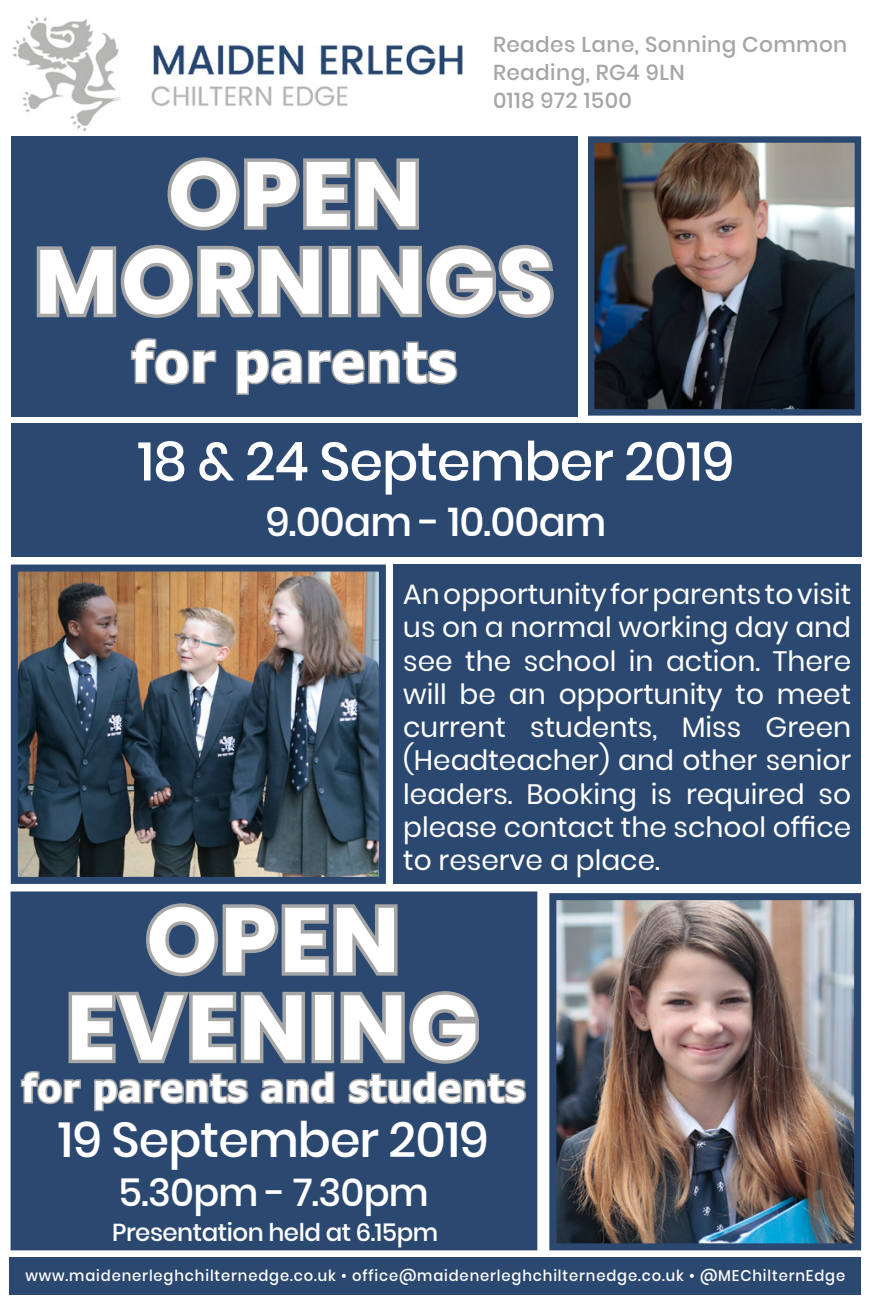
<style>
.page{position:relative;width:874px;height:1300px;background:#fff}
.page>*{position:absolute;margin:0;border:0;box-sizing:border-box;transform-origin:0 0}
.t1{font:700 91px "Poppins";letter-spacing:.03em;color:#fff}
.t2{font:700 55.3px "Tahoma";letter-spacing:.03em;color:#fff}
.t3{font:500 53.9px "Poppins";letter-spacing:-.02em;color:#fff}
.t4{font:500 49px "Poppins";letter-spacing:-.02em;color:#fff}
.t5{font:500 39.9px "Poppins";letter-spacing:-.02em;color:#fff}
.t6{font:700 38.5px "Tahoma";letter-spacing:.03em;color:#fff}
.t7{font:500 38.5px "Poppins";letter-spacing:-.02em;color:#fff}
.t8{font:28px/33.2px "Poppins";color:#fff;text-align:justify}
.t9{font:500 24.5px "Poppins";letter-spacing:-.02em;color:#fff}
.t10{font:500 21.7px "Poppins";letter-spacing:.02em;color:#a6a6a6}
.t11{font:500 15.4px "Poppins";letter-spacing:.06em;color:#fff;scale:.95 1}
</style>
<div class="page">
<div style="left:11px;top:891px;width:526px;height:359px;background:#2b4870"></div>
<div style="left:11px;top:136px;width:566px;height:281px;background:#2b4870"></div>
<svg style="left:36px;top:157px;width:518px;height:161px"></svg>
<svg style="left:130px;top:338px;width:87px;height:47px"></svg>
<svg style="left:236px;top:341px;width:222px;height:54px"></svg>
<img style="left:557px;top:901px;width:295px;height:341px">
<div style="left:549px;top:893px;width:311px;height:357px;border:7px solid #2b4870"></div>
<img style="left:19px;top:572px;width:358px;height:304px">
<div style="left:11px;top:564px;width:374px;height:320px;border:7px solid #2b4870"></div>
<div style="left:393px;top:565px;width:467px;height:319px;background:#2b4870"></div>
<div style="left:11px;top:424px;width:849px;height:133px;background:#2b4870"></div>
<img style="left:12px;top:17px;width:451px;height:114px">
<div style="left:10px;top:1257px;width:850px;height:37px;background:#2b4870"></div>
<img style="left:594px;top:143px;width:259px;height:266px">
<div style="left:587px;top:136px;width:273px;height:280px;border:6px solid #2b4870"></div>
<svg style="left:19px;top:898px;width:509px;height:214px"></svg>
<p class="t10" style="left:493px;top:32px;width:355px">Reades Lane, Sonning Common</p>
<p class="t10" style="left:493px;top:60px;width:193px">Reading, RG4 9LN</p>
<p class="t10" style="left:493px;top:88px;width:140px">0118 972 1500</p>
<p class="t1" style="left:167px;top:142px;width:255px">OPEN</p>
<p class="t1" style="left:35px;top:229px;width:520px">MORNINGS</p>
<p class="t2" style="left:132px;top:323px;width:326px">for parents</p>
<p class="t3" style="left:137px;top:430px;width:598px">18 &amp; 24 September 2019</p>
<p class="t5" style="left:265px;top:499px;width:342px">9.00am - 10.00am</p>
<p class="t8" style="left:403px;top:578px;width:449px">An opportunity for parents to visit us on a normal working day and see the school in action. There will be an opportunity to meet current students, Miss Green (Headteacher) and other senior leaders. Booking is required so please contact the school office to reserve a place.</p>
<p class="t1" style="left:146px;top:887px;width:255px">OPEN</p>
<p class="t1" style="left:67px;top:975px;width:413px">EVENING</p>
<p class="t6" style="left:22px;top:1061px;width:504px">for parents and students</p>
<p class="t4" style="left:58px;top:1111px;width:432px">19 September 2019</p>
<p class="t7" style="left:118px;top:1170px;width:312px">5.30pm - 7.30pm</p>
<p class="t9" style="left:112px;top:1218px;width:327px">Presentation held at 6.15pm</p>
<p class="t11" style="left:25px;top:1266px;width:863px">www.maidenerleghchilternedge.co.uk • office@maidenerleghchilternedge.co.uk • @MEChilternEdge</p>
</div>
